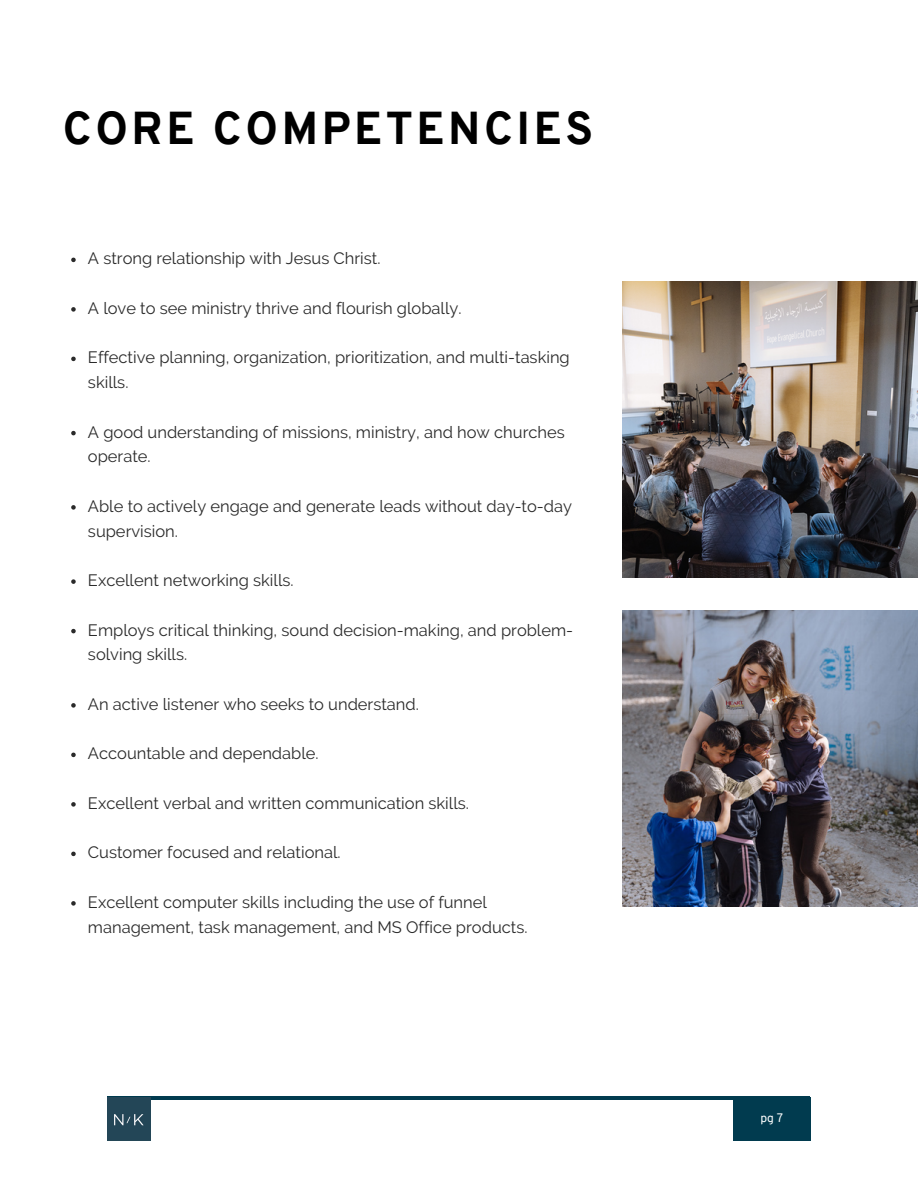
<style>
.page{position:relative;width:918px;height:1188px;background:#fff}
.page>*{position:absolute;margin:0;border:0;box-sizing:border-box;transform-origin:0 0}
.t1{font:800 45px "Overpass";letter-spacing:.08em;color:#000}
.t2{font:16.5px/24.8px "Raleway";color:#2a2a2a}
.t3{font:12px "Overpass";color:#fff}
</style>
<div class="page">
<svg style="left:71px;top:258px;width:5px;height:4px"></svg>
<svg style="left:71px;top:307px;width:5px;height:5px"></svg>
<svg style="left:71px;top:357px;width:5px;height:4px"></svg>
<svg style="left:71px;top:431px;width:5px;height:4px"></svg>
<svg style="left:71px;top:505px;width:5px;height:5px"></svg>
<svg style="left:71px;top:579px;width:5px;height:5px"></svg>
<svg style="left:71px;top:629px;width:5px;height:4px"></svg>
<svg style="left:71px;top:703px;width:5px;height:5px"></svg>
<svg style="left:71px;top:753px;width:5px;height:4px"></svg>
<svg style="left:71px;top:802px;width:5px;height:5px"></svg>
<svg style="left:71px;top:852px;width:5px;height:4px"></svg>
<svg style="left:71px;top:901px;width:5px;height:5px"></svg>
<img style="left:622px;top:610px;width:296px;height:296px">
<img style="left:622px;top:282px;width:296px;height:296px">
<hr style="left:108px;top:1096px;width:702px;height:4px;background:#013b4f">
<div style="left:733px;top:1098px;width:77px;height:43px;background:#013b4f"></div>
<img style="left:108px;top:1098px;width:42px;height:43px">
<p class="t1" style="left:63px;top:110px;width:532px">CORE COMPETENCIES</p>
<h1 class="t2" style="left:88px;top:246px;width:294px">A strong relationship with Jesus Christ.</h1>
<p class="t2" style="left:88px;top:296px;width:375px">A love to see ministry thrive and flourish globally.</p>
<p class="t2" style="left:88px;top:345px;width:483px">Effective planning, organization, prioritization, and multi-tasking skills.</p>
<p class="t2" style="left:88px;top:419px;width:478px">A good understanding of missions, ministry, and how churches operate.</p>
<p class="t2" style="left:88px;top:494px;width:486px">Able to actively engage and generate leads without day-to-day supervision.</p>
<p class="t2" style="left:88px;top:568px;width:207px">Excellent networking skills.</p>
<p class="t2" style="left:88px;top:617px;width:487px">Employs critical thinking, sound decision-making, and problem&shy;solving skills.</p>
<p class="t2" style="left:88px;top:692px;width:332px">An active listener who seeks to understand.</p>
<p class="t2" style="left:88px;top:741px;width:232px">Accountable and dependable.</p>
<p class="t2" style="left:88px;top:791px;width:382px">Excellent verbal and written communication skills.</p>
<p class="t2" style="left:88px;top:840px;width:254px">Customer focused and relational.</p>
<p class="t2" style="left:88px;top:890px;width:441px">Excellent computer skills including the use of funnel management, task management, and MS Office products.</p>
<p class="t3" style="left:760px;top:1113px;width:24px">pg 7</p>
</div>
